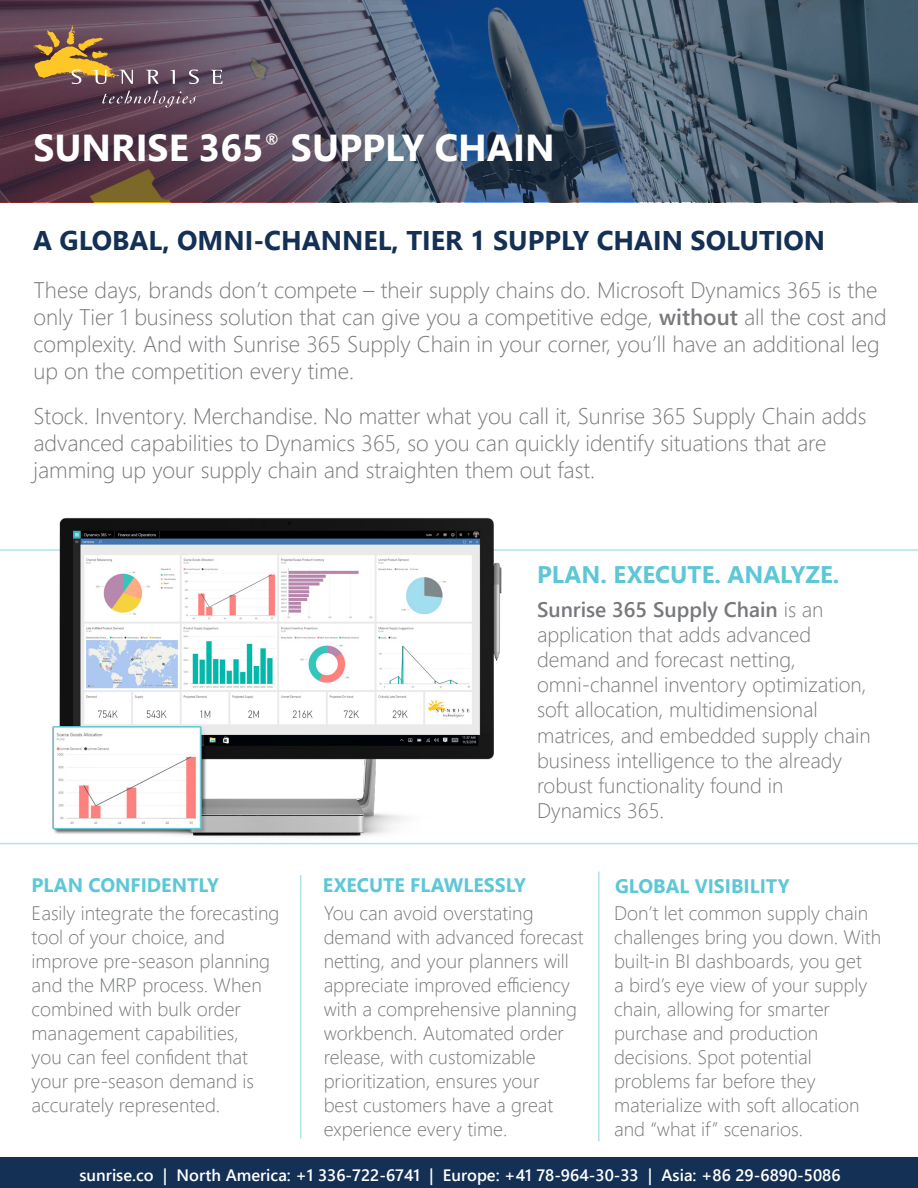
<style>
.page{position:relative;width:918px;height:1188px;background:#fff}
.page>*{position:absolute;margin:0;border:0;box-sizing:border-box;transform-origin:0 0}
.t1{font:700 37.5px "Segoe UI";color:#fff}
.t2{font:700 27px "Segoe UI";color:#143155}
.t3{font:700 24px "Segoe UI";color:#5ec7d6}
.t4{font:300 22.5px/27px "Segoe UI";color:#76787b}
.heading_2{font:300 21px/25.2px "Segoe UI";color:#76787b}
.heading_2-2{font:300 19.5px/24px "Segoe UI";color:#76787b}
.t5{font:700 19.5px "Segoe UI";color:#5ec7d6}
.t6{font:600 16.5px "Segoe UI";color:#fff}
.s1{font-weight:600}
</style>
<div class="page">
<hr style="left:0;top:549px;width:918px;height:2px;background:#5ec7d6">
<svg style="left:0;top:0;width:918px;height:202px;background:#4c556c"></svg>
<div style="left:0;top:1158px;width:918px;height:30px;background:#143155"></div>
<svg style="left:33px;top:25px;width:100px;height:59px;background:#94704d"></svg>
<svg style="left:146px;top:70px;width:13px;height:14px"></svg>
<svg style="left:170px;top:70px;width:5px;height:14px"></svg>
<svg style="left:189px;top:70px;width:10px;height:14px"></svg>
<svg style="left:211px;top:70px;width:11px;height:14px"></svg>
<svg style="left:102px;top:91px;width:94px;height:17px;background:#6c5565"></svg>
<hr style="left:0;top:843px;width:918px;height:1px;background:#5ec7d6">
<hr style="left:300px;top:875px;width:1px;height:263px;background:#5ec7d6">
<hr style="left:598px;top:871px;width:2px;height:270px;background:#5ec7d6">
<img style="left:46px;top:517px;width:461px;height:328px">
<p class="t1" style="left:33px;top:117px;width:523px">SUNRISE 365<sup>®</sup> SUPPLY CHAIN</p>
<p class="t2" style="left:33px;top:219px;width:794px">A GLOBAL, OMNI-CHANNEL, TIER 1 SUPPLY CHAIN SOLUTION</p>
<p class="t4" style="left:33px;top:275px;width:855px">These days, brands don’t compete – their supply chains do. Microsoft Dynamics 365 is the only Tier 1 business solution that can give you a competitive edge, <span class="s1">without</span> all the cost and complexity. And with Sunrise 365 Supply Chain in your corner, you’ll have an additional leg up on the competition every time.</p>
<p class="t4" style="left:33px;top:401px;width:835px">Stock. Inventory. Merchandise. No matter what you call it, Sunrise 365 Supply Chain adds advanced capabilities to Dynamics 365, so you can quickly identify situations that are jamming up your supply chain and straighten them out fast.</p>
<p class="t5" style="left:32px;top:869px;width:189px">PLAN CONFIDENTLY</p>
<p class="heading_2-2" style="left:32px;top:901px;width:249px">Easily integrate the forecasting tool of your choice, and improve pre-season planning and the MRP process. When combined with bulk order management capabilities,<br>you can feel confident that your pre-season demand is accurately represented.</p>
<p class="t3" style="left:537px;top:556px;width:304px">PLAN. EXECUTE. ANALYZE.</p>
<p class="heading_2" style="left:537px;top:596px;width:335px"><span class="s1">Sunrise 365 Supply Chain</span> is an application that adds advanced demand and forecast netting, omni-channel inventory optimization, soft allocation, multidimensional matrices, and embedded supply chain business intelligence to the already robust functionality found in<br>Dynamics 365.</p>
<p class="t5" style="left:323px;top:869px;width:205px">EXECUTE FLAWLESSLY</p>
<p class="heading_2-2" style="left:324px;top:901px;width:261px">You can avoid overstating demand with advanced forecast netting, and your planners will appreciate improved efficiency with a comprehensive planning workbench. Automated order release, with customizable prioritization, ensures your<br>best customers have a great experience every time.</p>
<p class="t5" style="left:615px;top:870px;width:176px">GLOBAL VISIBILITY</p>
<p class="heading_2-2" style="left:614px;top:901px;width:269px">Don’t let common supply chain challenges bring you down. With built-in BI dashboards, you get<br>a bird’s eye view of your supply chain, allowing for smarter purchase and production decisions. Spot potential problems far before they materialize with soft allocation and “what if” scenarios.</p>
<p class="t6" style="left:80px;top:1162px;width:763px">sunrise.co | North America: +1 336-722-6741 | Europe: +41 78-964-30-33 | Asia: +86 29-6890-5086</p>
</div>
